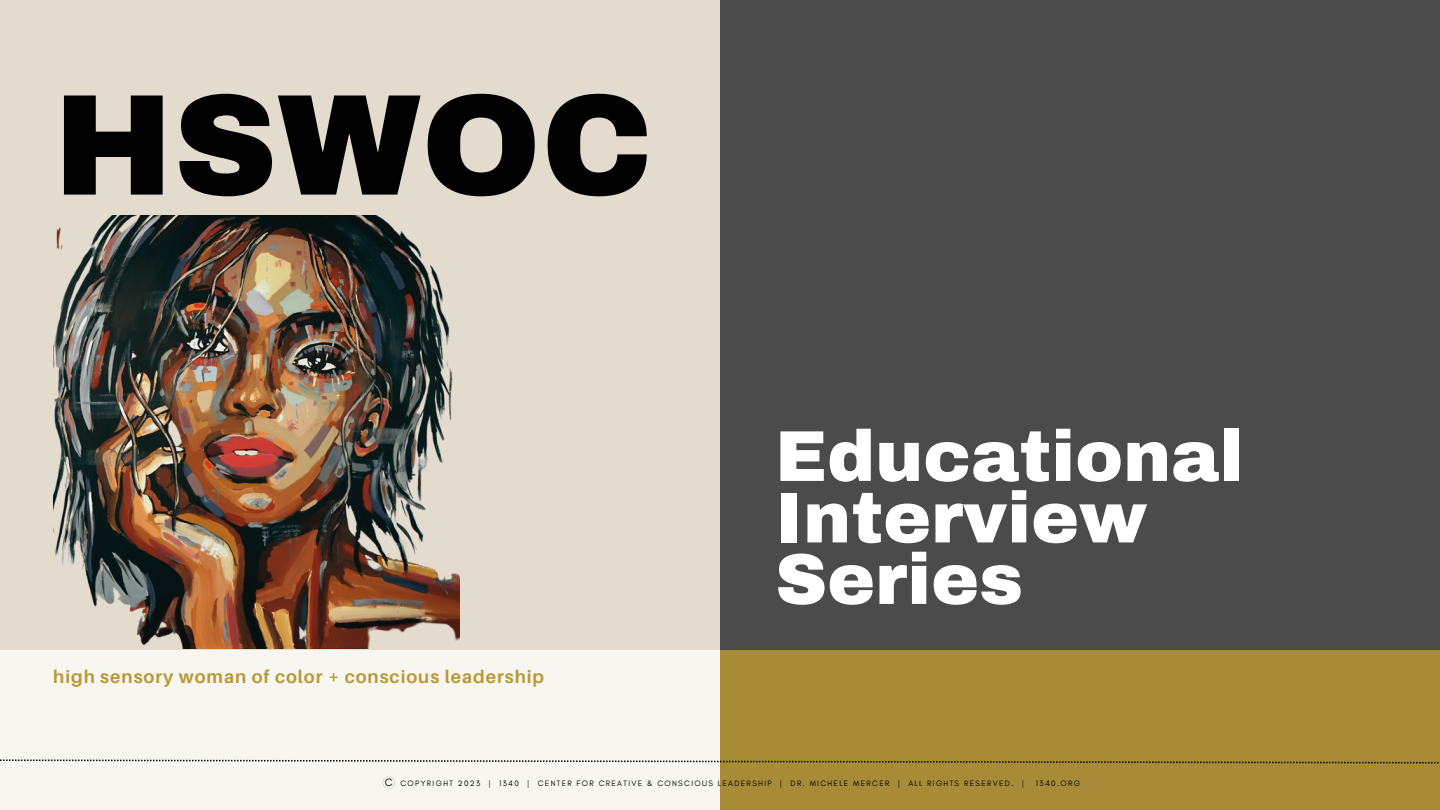
<style>
.page{position:relative;width:1440px;height:810px;background:#4b4b4b}
.page>*{position:absolute;margin:0;border:0;box-sizing:border-box;transform-origin:0 0}
.t1{font:900 144px "Archivo";color:#000}
.t2{font:900 72px/61.5px "Archivo";color:#fff}
.t3{font:700 18px "Aileron";letter-spacing:.055em;color:#b99834}
.t4{font:10.9px "Glacial Indifference";color:#000}
.t5{font:8px "Glacial Indifference";letter-spacing:.165em;color:#000}
</style>
<div class="page">
<div style="left:0;top:0;width:720px;height:810px;background:#e2dbce"></div>
<div style="left:0;top:651px;width:720px;height:159px;background:#f8f6f1"></div>
<div style="left:720px;top:651px;width:720px;height:159px;background:#a78b37"></div>
<svg style="left:0;top:759px;width:1439px;height:5px"></svg>
<svg style="left:383px;top:777px;width:12px;height:12px"></svg>
<img style="left:53px;top:216px;width:407px;height:432px">
<p class="t1" style="left:53px;top:68px;width:601px">HSWOC</p>
<p class="t3" style="left:53px;top:665px;width:492px">high sensory woman of color + conscious leadership</p>
<p class="t2" style="left:775px;top:426px;width:470px">Educational<br>Interview<br>Series</p>
<p class="t4" style="left:385px;top:775px;width:9px">C</p>
<p class="t5" style="left:400px;top:779px;width:625px">COPYRIGHT 2023 | 1340 | CENTER FOR CREATIVE &amp; CONSCIOUS LEADERSHIP | DR. MICHELE MERCER | ALL RIGHTS RESERVED. |</p>
<p class="t5" style="left:1036px;top:779px;width:46px">1340.ORG</p>
</div>
